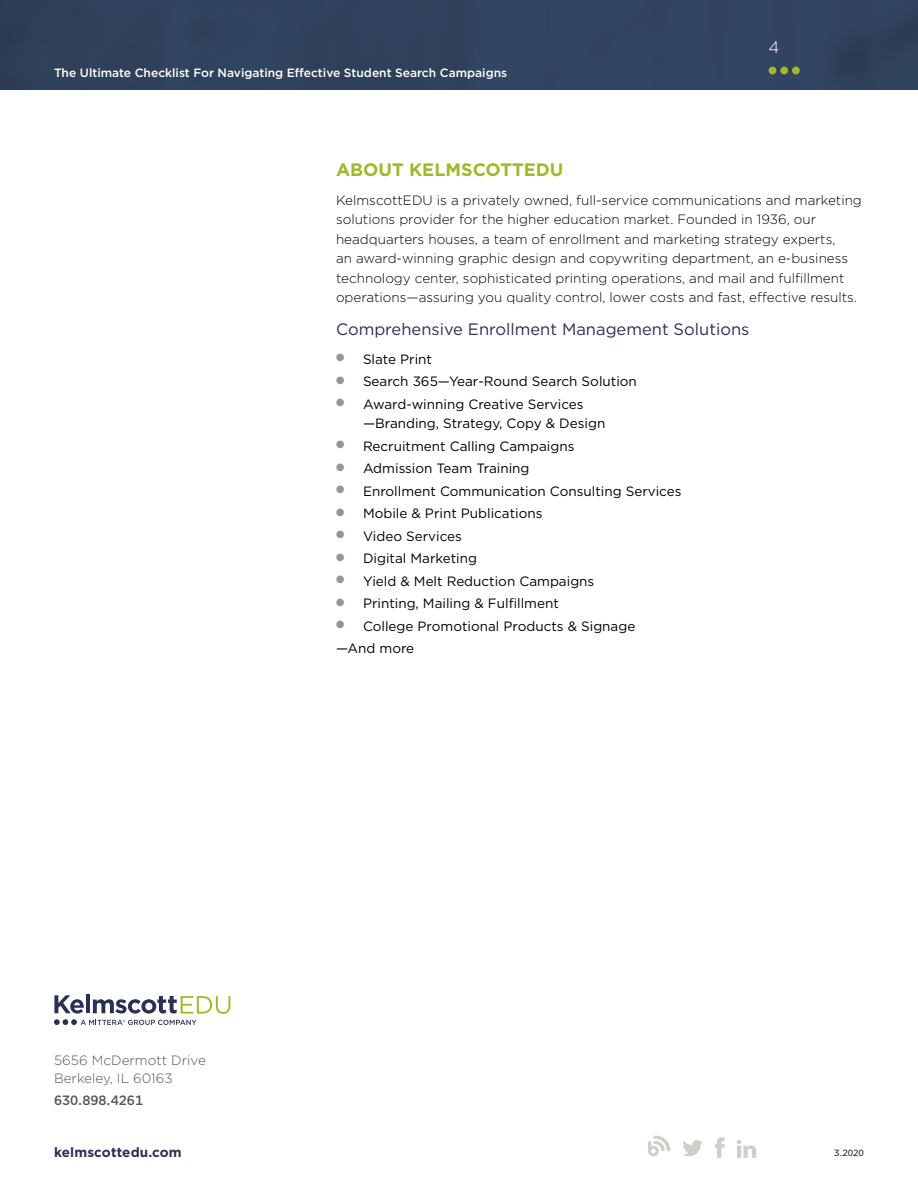
<style>
.page{position:relative;width:918px;height:1188px;background:#fff}
.page>*{position:absolute;margin:0;border:0;box-sizing:border-box;transform-origin:0 0}
.t1{font:700 18px "Gotham";color:#a3b72a}
.t2{font:16.5px "Gotham";color:#2c2e54}
.t3{font:300 16.5px "Gotham";color:#fff}
.t4{font:300 13.5px/19.5px "Gotham";color:#000}
.t5{font:13.5px/19.5px "Gotham";color:#000}
.t6{font:300 13.5px/17.2px "Gotham";color:#54565b}
.t7{font:700 13.5px "Gotham";letter-spacing:.01em;color:#2c2e54}
.t8{font:500 13.5px "Gotham";color:#54565b}
.t9{font:500 12px "Gotham";color:#fff}
.t10{font:9px "Gotham";color:#000}
</style>
<div class="page">
<div style="left:0;top:0;width:918px;height:90px;background:#30435e"></div>
<div style="left:792px;top:67px;width:8px;height:7px;background:#a3b72a;border-radius:50%"></div>
<div style="left:780px;top:67px;width:8px;height:7px;background:#a3b72a;border-radius:50%"></div>
<div style="left:769px;top:67px;width:7px;height:7px;background:#a3b72a;border-radius:50%"></div>
<svg style="left:54px;top:995px;width:176px;height:30px"></svg>
<svg style="left:648px;top:1136px;width:22px;height:20px"></svg>
<svg style="left:683px;top:1140px;width:20px;height:16px"></svg>
<svg style="left:715px;top:1137px;width:10px;height:21px"></svg>
<svg style="left:737px;top:1140px;width:19px;height:18px"></svg>
<p class="t9" style="left:54px;top:65px;width:455px">The Ultimate Checklist For Navigating Effective Student Search Campaigns</p>
<p class="t3" style="left:769px;top:37px;width:12px">4</p>
<h1 class="t1" style="left:336px;top:158px;width:229px">ABOUT KELMSCOTTEDU</h1>
<p class="t4" style="left:336px;top:190px;width:527px">KelmscottEDU is a privately owned, full-service communications and marketing solutions provider for the higher education market. Founded in 1936, our headquarters houses, a team of enrollment and marketing strategy experts,<br>an award-winning graphic design and copywriting department, an e-business technology center, sophisticated printing operations, and mail and fulfillment operations—assuring you quality control, lower costs and fast, effective results.</p>
<p class="t2" style="left:336px;top:319px;width:415px">Comprehensive Enrollment Management Solutions</p>
<p class="t5" style="left:336px;top:349px;width:98px"><sup>●</sup> Slate Print</p>
<p class="t5" style="left:336px;top:372px;width:302px"><sup>●</sup> Search 365—Year-Round Search Solution</p>
<p class="t5" style="left:363px;top:394px;width:244px;text-indent:-27px"><sup>●</sup> Award-winning Creative Services —Branding, Strategy, Copy &amp; Design</p>
<p class="t5" style="left:336px;top:436px;width:240px"><sup>●</sup> Recruitment Calling Campaigns</p>
<p class="t5" style="left:336px;top:459px;width:195px"><sup>●</sup> Admission Team Training</p>
<p class="t5" style="left:336px;top:481px;width:347px"><sup>●</sup> Enrollment Communication Consulting Services</p>
<p class="t5" style="left:336px;top:504px;width:208px"><sup>●</sup> Mobile &amp; Print Publications</p>
<p class="t5" style="left:336px;top:526px;width:127px"><sup>●</sup> Video Services</p>
<p class="t5" style="left:336px;top:549px;width:143px"><sup>●</sup> Digital Marketing</p>
<p class="t5" style="left:336px;top:571px;width:260px"><sup>●</sup> Yield &amp; Melt Reduction Campaigns</p>
<p class="t5" style="left:336px;top:594px;width:224px"><sup>●</sup> Printing, Mailing &amp; Fulfillment</p>
<p class="t5" style="left:336px;top:615px;width:301px;line-height:22.5px"><sup>●</sup> College Promotional Products &amp; Signage —And more</p>
<p class="t6" style="left:54px;top:1052px;width:153px">5656 McDermott Drive<br>Berkeley, IL 60163</p>
<p class="t8" style="left:54px;top:1091px;width:91px">630.898.4261</p>
<p class="t7" style="left:54px;top:1143px;width:129px">kelmscottedu.com</p>
<p class="t10" style="left:834px;top:1148px;width:31px">3.2020</p>
</div>
